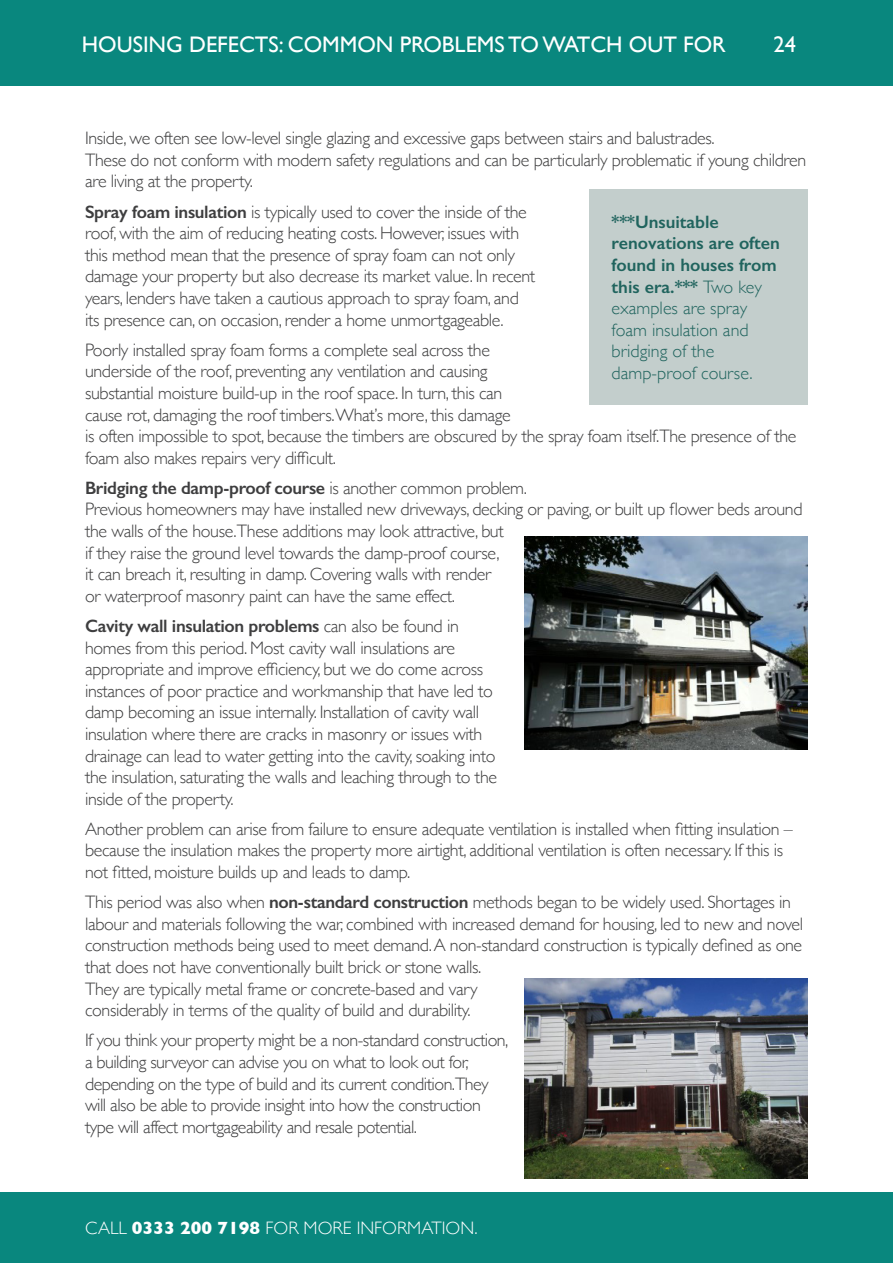
<style>
.page{position:relative;width:893px;height:1263px;background:#fff}
.page>*{position:absolute;margin:0;border:0;box-sizing:border-box;transform-origin:0 0}
.t1{font:22.5px "Gill Sans";color:#fff}
.t2{font:300 18px/21.6px "Gill Sans";letter-spacing:-.02em;color:#3e3e3f}
.t3{font:300 18px/21.6px "Gill Sans";color:#20645e}
.t4{font:300 18px "Gill Sans";color:#fff}
.s1{font-weight:600}
.s2{font-weight:700}
</style>
<div class="page">
<div style="left:0;top:0;width:893px;height:85px;background:#09877e"></div>
<img style="left:524px;top:537px;width:284px;height:213px">
<img style="left:524px;top:978px;width:284px;height:200px">
<div style="left:590px;top:189px;width:218px;height:215px;background:#c3cecc"></div>
<div style="left:0;top:1193px;width:893px;height:70px;background:#09877e"></div>
<p class="t1" style="left:82px;top:31px;width:645px">HOUSING DEFECTS: COMMON PROBLEMS TO WATCH OUT FOR</p>
<p class="t1" style="left:773px;top:31px;width:24px">24</p>
<p class="t2" style="left:85px;top:127px;width:723px">Inside, we often see low-level single glazing and excessive gaps between stairs and balustrades.<br>These do not conform with modern safety regulations and can be particularly problematic if young children are living at the property.</p>
<p class="t2" style="left:85px;top:200px;width:452px"><span class="s1">Spray foam insulation</span> is typically used to cover the inside of the roof, with the aim of reducing heating costs. However, issues with this method mean that the presence of spray foam can not only damage your property but also decrease its market value. In recent years, lenders have taken a cautious approach to spray foam, and its presence can, on occasion, render a home unmortgageable.</p>
<p class="t2" style="left:85px;top:338px;width:713px">Poorly installed spray foam forms a complete seal across the<br>underside of the roof, preventing any ventilation and causing<br>substantial moisture build-up in the roof space. In turn, this can<br>cause rot, damaging the roof timbers.What’s more, this damage<br>is often impossible to spot, because the timbers are obscured by the spray foam itself.The presence of the foam also makes repairs very difficult.</p>
<p class="t2" style="left:85px;top:476px;width:719px"><span class="s1">Bridging the damp-proof course</span> is another common problem.<br>Previous homeowners may have installed new driveways, decking or paving, or built up flower beds around the walls of the house.These additions may look attractive, but<br>if they raise the ground level towards the damp-proof course,<br>it can breach it, resulting in damp. Covering walls with render<br>or waterproof masonry paint can have the same effect.</p>
<p class="t2" style="left:85px;top:614px;width:414px"><span class="s1">Cavity wall insulation problems</span> can also be found in homes from this period. Most cavity wall insulations are appropriate and improve efficiency, but we do come across instances of poor practice and workmanship that have led to damp becoming an issue internally. Installation of cavity wall insulation where there are cracks in masonry or issues with drainage can lead to water getting into the cavity, soaking into the insulation, saturating the walls and leaching through to the inside of the property.</p>
<p class="t2" style="left:85px;top:817px;width:709px">Another problem can arise from failure to ensure adequate ventilation is installed when fitting insulation – because the insulation makes the property more airtight, additional ventilation is often necessary. If this is not fitted, moisture builds up and leads to damp.</p>
<p class="t2" style="left:85px;top:891px;width:720px">This period was also when <span class="s1">non-standard construction</span> methods began to be widely used. Shortages in labour and materials following the war, combined with increased demand for housing, led to new and novel construction methods being used to meet demand. A non-standard construction is typically defined as one that does not have conventionally built brick or stone walls.<br>They are typically metal frame or concrete-based and vary<br>considerably in terms of the quality of build and durability.</p>
<p class="t2" style="left:85px;top:1029px;width:425px">If you think your property might be a non-standard construction, a building surveyor can advise you on what to look out for, depending on the type of build and its current condition.They will also be able to provide insight into how the construction type will affect mortgageability and resale potential.</p>
<p class="t3" style="left:612px;top:210px;width:170px"><span class="s1">***Unsuitable renovations are often found in houses from this era.***</span> Two key examples are spray foam insulation and bridging of the damp-proof course.</p>
<p class="t4" style="left:85px;top:1214px;width:394px">CALL <span class="s2">0333 200 7198</span> FOR MORE INFORMATION.</p>
</div>
